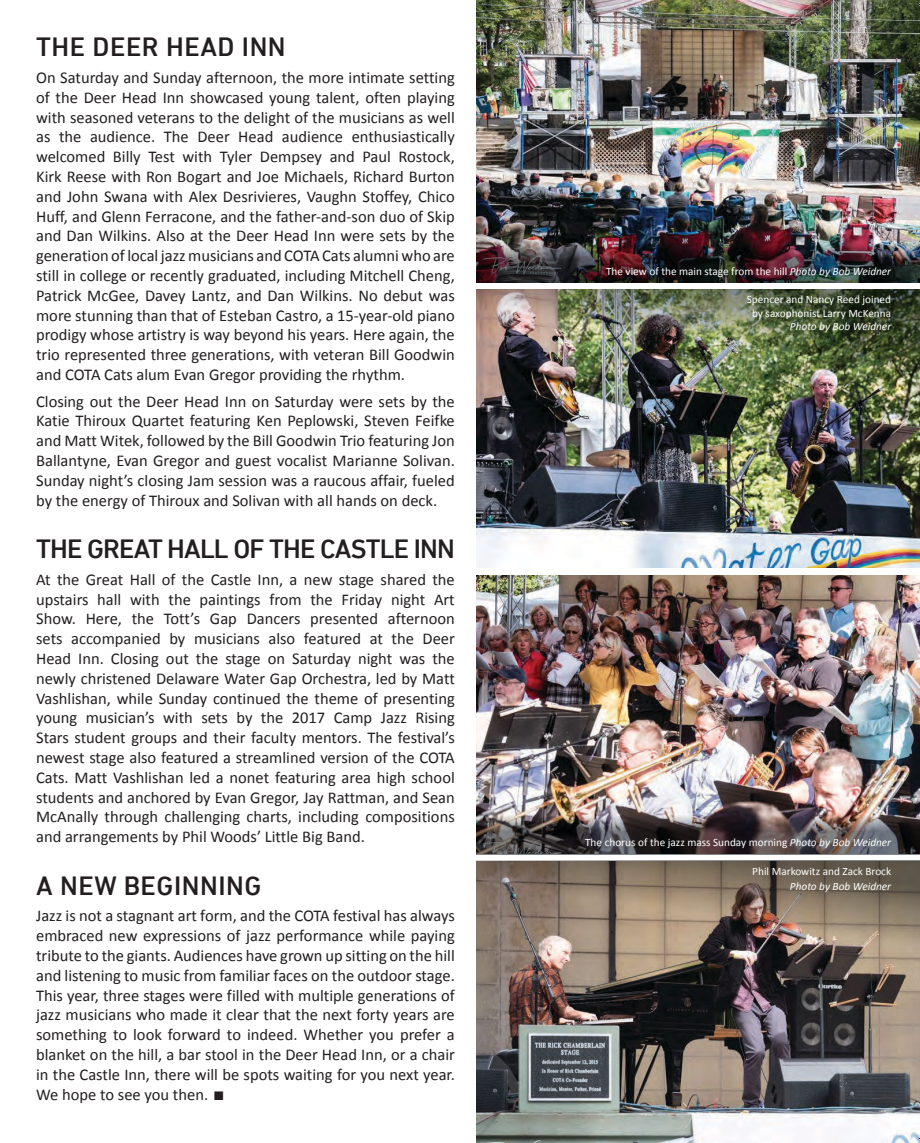
<style>
.page{position:relative;width:920px;height:1143px;background:#fff}
.page>*{position:absolute;margin:0;border:0;box-sizing:border-box;transform-origin:0 0}
.t1{font:500 27px "DIN Next LT Pro";letter-spacing:.02em;color:#231f20}
.t2{font:500 27px "DIN Next LT Pro";letter-spacing:-.03em;color:#231f20}
.t3{font:16.5px/19.8px "Calibri";color:#231f20;text-align:justify}
.t4{font:11.25px/13.5px "Calibri";color:#fff;text-align:center}
.t5{font:italic 11.25px "Calibri";color:#fff}
.s1{font-style:italic}
</style>
<div class="page">
<img style="left:476px;top:988px;width:443px;height:155px">
<img style="left:476px;top:860px;width:443px;height:128px">
<img style="left:476px;top:0;width:443px;height:234px">
<img style="left:476px;top:234px;width:443px;height:49px">
<img style="left:476px;top:417px;width:443px;height:151px">
<img style="left:476px;top:575px;width:443px;height:231px">
<img style="left:476px;top:290px;width:443px;height:127px">
<img style="left:476px;top:806px;width:443px;height:48px">
<h1 class="t1" style="left:36px;top:32px;width:251px">THE DEER HEAD INN</h1>
<p class="t3" style="left:36px;top:68px;width:420px">On Saturday and Sunday afternoon, the more intimate setting of the Deer Head Inn showcased young talent, often playing with seasoned veterans to the delight of the musicians as well as the audience. The Deer Head audience enthusiastically welcomed Billy Test with Tyler Dempsey and Paul Rostock, Kirk Reese with Ron Bogart and Joe Michaels, Richard Burton and John Swana with Alex Desrivieres, Vaughn Stoffey, Chico Huff, and Glenn Ferracone, and the father-and-son duo of Skip and Dan Wilkins. Also at the Deer Head Inn were sets by the generation of local jazz musicians and COTA Cats alumni who are still in college or recently graduated, including Mitchell Cheng, Patrick McGee, Davey Lantz, and Dan Wilkins. No debut was more stunning than that of Esteban Castro, a 15-year-old piano prodigy whose artistry is way beyond his years. Here again, the trio represented three generations, with veteran Bill Goodwin and COTA Cats alum Evan Gregor providing the rhythm.</p>
<p class="t3" style="left:36px;top:391px;width:420px">Closing out the Deer Head Inn on Saturday were sets by the Katie Thiroux Quartet featuring Ken Peplowski, Steven Feifke and Matt Witek, followed by the Bill Goodwin Trio featuring Jon Ballantyne, Evan Gregor and guest vocalist Marianne Solivan.<br>Sunday night’s closing Jam session was a raucous affair, fueled by the energy of Thiroux and Solivan with all hands on deck.</p>
<h1 class="t2" style="left:36px;top:533px;width:420px">THE GREAT HALL OF THE CASTLE INN</h1>
<p class="t3" style="left:36px;top:569px;width:420px">At the Great Hall of the Castle Inn, a new stage shared the upstairs hall with the paintings from the Friday night Art Show. Here, the Tott’s Gap Dancers presented afternoon sets accompanied by musicians also featured at the Deer Head Inn. Closing out the stage on Saturday night was the newly christened Delaware Water Gap Orchestra, led by Matt Vashlishan, while Sunday continued the theme of presenting young musician’s with sets by the 2017 Camp Jazz Rising Stars student groups and their faculty mentors. The festival’s newest stage also featured a streamlined version of the COTA Cats. Matt Vashlishan led a nonet featuring area high school students and anchored by Evan Gregor, Jay Rattman, and Sean McAnally through challenging charts, including compositions and arrangements by Phil Woods’ Little Big Band.</p>
<h1 class="t1" style="left:36px;top:870px;width:227px">A NEW BEGINNING</h1>
<p class="t3" style="left:36px;top:906px;width:420px">Jazz is not a stagnant art form, and the COTA festival has always embraced new expressions of jazz performance while paying tribute to the giants. Audiences have grown up sitting on the hill and listening to music from familiar faces on the outdoor stage.<br>This year, three stages were filled with multiple generations of jazz musicians who made it clear that the next forty years are something to look forward to indeed. Whether you prefer a blanket on the hill, a bar stool in the Deer Head Inn, or a chair in the Castle Inn, there will be spots waiting for you next year.<br>We hope to see you then. ■</p>
<p class="t4" style="left:606px;top:264px;width:286px">The view of the main stage from the hill <span class="s1">Photo by Bob Weidner</span></p>
<p class="t4" style="left:746px;top:293px;width:146px">Spencer and Nancy Reed joined by saxophonist Larry McKenna</p>
<p class="t5" style="left:789px;top:319px;width:103px">Photo by Bob Weidner</p>
<p class="t4" style="left:585px;top:836px;width:307px">The chorus of the jazz mass Sunday morning <span class="s1">Photo by Bob Weidner</span></p>
<p class="t4" style="left:752px;top:864px;width:140px">Phil Markowitz and Zack Brock</p>
<p class="t5" style="left:789px;top:878px;width:103px">Photo by Bob Weidner</p>
</div>
